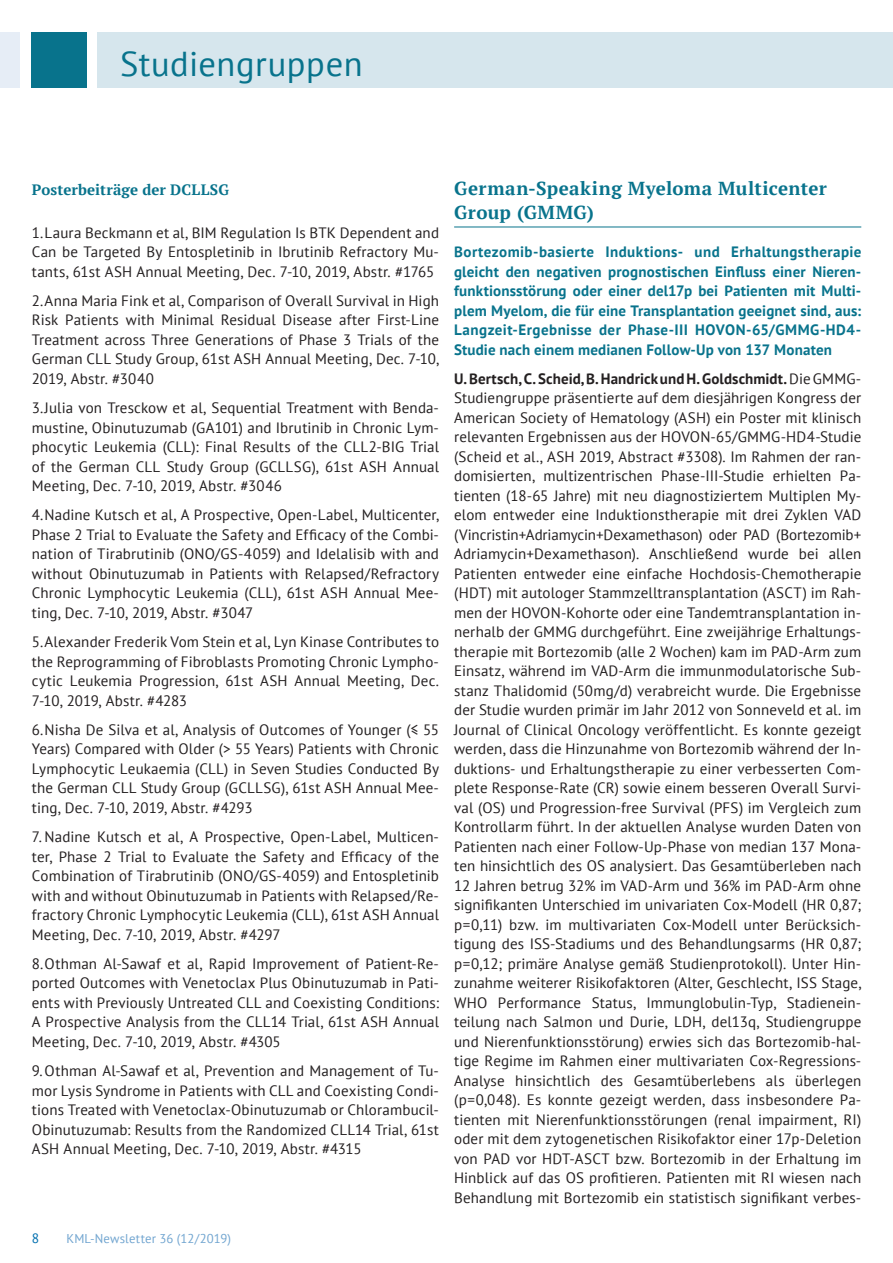
<style>
.page{position:relative;width:893px;height:1263px;background:#fff}
.page>*{position:absolute;margin:0;border:0;box-sizing:border-box;transform-origin:0 0}
.NL_BODY_MIT__Einzug{font:34.5px "PT Sans";letter-spacing:.015em;color:#08738c}
.Überschriften_mit_Li{font:700 18.75px/24px "PT Serif";letter-spacing:.015em;color:#08738c}
.NL_BODY_OHNE_Einzug{font:15px/19.5px "PT Sans";letter-spacing:.01em;color:#231f20;text-align:justify}
.NL_BODY_OHNE_Einzug-2{font:700 15px/19.5px "PT Sans";letter-spacing:.01em;color:#08738c;text-align:justify}
._2__Überschrift_seri{font:700 15px "PT Serif";letter-spacing:.01em;color:#08738c}
.t1{font:13.5px "PT Sans";color:#006faf}
.t2{font:12.75px "PT Sans";letter-spacing:.01em;color:#71a5d0}
.s1{font-weight:700}
</style>
<div class="page">
<div style="left:97px;top:32px;width:796px;height:55px;background:#d6e6ed"></div>
<div style="left:0;top:32px;width:20px;height:55px;background:#e6edf6"></div>
<div style="left:31px;top:32px;width:55px;height:55px;background:#08738c"></div>
<hr style="left:454px;top:227px;width:407px;height:1px;background:#08738c">
<p class="NL_BODY_MIT__Einzug" style="left:120px;top:42px;width:244px">Studiengruppen</p>
<p class="_2__Überschrift_seri" style="left:32px;top:180px;width:199px">Posterbeiträge der DCLLSG</p>
<p class="NL_BODY_OHNE_Einzug" style="left:32px;top:222px;width:409px">1.Laura Beckmann et al, BIM Regulation Is BTK Dependent and Can be Targeted By Entospletinib in Ibrutinib Refractory Mu&shy;tants, 61st ASH Annual Meeting, Dec. 7-10, 2019, Abstr. #1765</p>
<p class="NL_BODY_OHNE_Einzug" style="left:32px;top:290px;width:409px">2.Anna Maria Fink et al, Comparison of Overall Survival in High Risk Patients with Minimal Residual Disease after First-Line Treatment across Three Generations of Phase 3 Trials of the German CLL Study Group, 61st ASH Annual Meeting, Dec. 7-10, 2019, Abstr. #3040</p>
<p class="NL_BODY_OHNE_Einzug" style="left:32px;top:398px;width:409px">3.Julia von Tresckow et al, Sequential Treatment with Benda&shy;mustine, Obinutuzumab (GA101) and Ibrutinib in Chronic Lym&shy;phocytic Leukemia (CLL): Final Results of the CLL2-BIG Trial of the German CLL Study Group (GCLLSG), 61st ASH Annual Meeting, Dec. 7-10, 2019, Abstr. #3046</p>
<p class="NL_BODY_OHNE_Einzug" style="left:32px;top:505px;width:409px">4.Nadine Kutsch et al, A Prospective, Open-Label, Multicenter, Phase 2 Trial to Evaluate the Safety and Efficacy of the Combi&shy;nation of Tirabrutinib (ONO/GS-4059) and Idelalisib with and without Obinutuzumab in Patients with Relapsed/Refractory Chronic Lymphocytic Leukemia (CLL), 61st ASH Annual Mee&shy;ting, Dec. 7-10, 2019, Abstr. #3047</p>
<p class="NL_BODY_OHNE_Einzug" style="left:32px;top:632px;width:409px">5.Alexander Frederik Vom Stein et al, Lyn Kinase Contributes to the Reprogramming of Fibroblasts Promoting Chronic Lympho&shy;cytic Leukemia Progression, 61st ASH Annual Meeting, Dec.<br>7-10, 2019, Abstr. #4283</p>
<p class="NL_BODY_OHNE_Einzug" style="left:32px;top:719px;width:409px">6.Nisha De Silva et al, Analysis of Outcomes of Younger (≤ 55<br>Years) Compared with Older (&gt; 55 Years) Patients with Chronic Lymphocytic Leukaemia (CLL) in Seven Studies Conducted By the German CLL Study Group (GCLLSG), 61st ASH Annual Mee&shy;ting, Dec. 7-10, 2019, Abstr. #4293</p>
<p class="NL_BODY_OHNE_Einzug" style="left:32px;top:827px;width:409px">7. Nadine Kutsch et al, A Prospective, Open-Label, Multicen&shy;ter, Phase 2 Trial to Evaluate the Safety and Efficacy of the Combination of Tirabrutinib (ONO/GS-4059) and Entospletinib with and without Obinutuzumab in Patients with Relapsed/Re&shy;fractory Chronic Lymphocytic Leukemia (CLL), 61st ASH Annual Meeting, Dec. 7-10, 2019, Abstr. #4297</p>
<p class="NL_BODY_OHNE_Einzug" style="left:32px;top:953px;width:409px">8.Othman Al-Sawaf et al, Rapid Improvement of Patient-Re&shy;ported Outcomes with Venetoclax Plus Obinutuzumab in Pati&shy;ents with Previously Untreated CLL and Coexisting Conditions:<br>A Prospective Analysis from the CLL14 Trial, 61st ASH Annual Meeting, Dec. 7-10, 2019, Abstr. #4305</p>
<p class="NL_BODY_OHNE_Einzug" style="left:32px;top:1061px;width:409px">9.Othman Al-Sawaf et al, Prevention and Management of Tu&shy;mor Lysis Syndrome in Patients with CLL and Coexisting Condi&shy;tions Treated with Venetoclax-Obinutuzumab or Chlorambucil-Obinutuzumab: Results from the Randomized CLL14 Trial, 61st ASH Annual Meeting, Dec. 7-10, 2019, Abstr. #4315</p>
<p class="t1" style="left:32px;top:1230px;width:9px">8</p>
<p class="t2" style="left:66px;top:1231px;width:166px">KML-Newsletter 36 (12/2019)</p>
<p class="Überschriften_mit_Li" style="left:454px;top:176px;width:374px">German-Speaking Myeloma Multicenter<br>Group (GMMG)</p>
<p class="NL_BODY_OHNE_Einzug-2" style="left:454px;top:242px;width:409px">Bortezomib-basierte Induktions- und Erhaltungstherapie gleicht den negativen prognostischen Einfluss einer Nieren&shy;funktionsstörung oder einer del17p bei Patienten mit Multi&shy;plem Myelom, die für eine Transplantation geeignet sind, aus:<br>Langzeit-Ergebnisse der Phase-III HOVON-65/GMMG-HD4- Studie nach einem medianen Follow-Up von 137 Monaten</p>
<p class="NL_BODY_OHNE_Einzug" style="left:454px;top:368px;width:409px"><span class="s1">U. Bertsch, C. Scheid, B. Handrick und H. Goldschmidt.</span> Die GMMG-Studiengruppe präsentierte auf dem diesjährigen Kongress der American Society of Hematology (ASH) ein Poster mit klinisch relevanten Ergebnissen aus der HOVON-65/GMMG-HD4-Studie (Scheid et al., ASH 2019, Abstract #3308). Im Rahmen der ran&shy;domisierten, multizentrischen Phase-III-Studie erhielten Pa&shy;tienten (18-65 Jahre) mit neu diagnostiziertem Multiplen My&shy;elom entweder eine Induktionstherapie mit drei Zyklen VAD (Vincristin+Adriamycin+Dexamethason) oder PAD (Bortezomib+ Adriamycin+Dexamethason). Anschließend wurde bei allen Patienten entweder eine einfache Hochdosis-Chemotherapie (HDT) mit autologer Stammzelltransplantation (ASCT) im Rah&shy;men der HOVON-Kohorte oder eine Tandemtransplantation in&shy;nerhalb der GMMG durchgeführt. Eine zweijährige Erhaltungs&shy;therapie mit Bortezomib (alle 2 Wochen) kam im PAD-Arm zum Einsatz, während im VAD-Arm die immunmodulatorische Sub&shy;stanz Thalidomid (50mg/d) verabreicht wurde. Die Ergebnisse der Studie wurden primär im Jahr 2012 von Sonneveld et al. im Journal of Clinical Oncology veröffentlicht. Es konnte gezeigt werden, dass die Hinzunahme von Bortezomib während der In&shy;duktions- und Erhaltungstherapie zu einer verbesserten Com&shy;plete Response-Rate (CR) sowie einem besseren Overall Survi&shy;val (OS) und Progression-free Survival (PFS) im Vergleich zum Kontrollarm führt. In der aktuellen Analyse wurden Daten von Patienten nach einer Follow-Up-Phase von median 137 Mona&shy;ten hinsichtlich des OS analysiert. Das Gesamtüberleben nach 12 Jahren betrug 32% im VAD-Arm und 36% im PAD-Arm ohne signifikanten Unterschied im univariaten Cox-Modell (HR 0,87; p=0,11) bzw. im multivariaten Cox-Modell unter Berücksich&shy;tigung des ISS-Stadiums und des Behandlungsarms (HR 0,87; p=0,12; primäre Analyse gemäß Studienprotokoll). Unter Hin&shy;zunahme weiterer Risikofaktoren (Alter, Geschlecht, ISS Stage, WHO Performance Status, Immunglobulin-Typ, Stadienein&shy;teilung nach Salmon und Durie, LDH, del13q, Studiengruppe und Nierenfunktionsstörung) erwies sich das Bortezomib-hal&shy;tige Regime im Rahmen einer multivariaten Cox-Regressions-Analyse hinsichtlich des Gesamtüberlebens als überlegen (p=0,048). Es konnte gezeigt werden, dass insbesondere Pa&shy;tienten mit Nierenfunktionsstörungen (renal impairment, RI) oder mit dem zytogenetischen Risikofaktor einer 17p-Deletion von PAD vor HDT-ASCT bzw. Bortezomib in der Erhaltung im Hinblick auf das OS profitieren. Patienten mit RI wiesen nach Behandlung mit Bortezomib ein statistisch signifikant verbes-</p>
</div>
